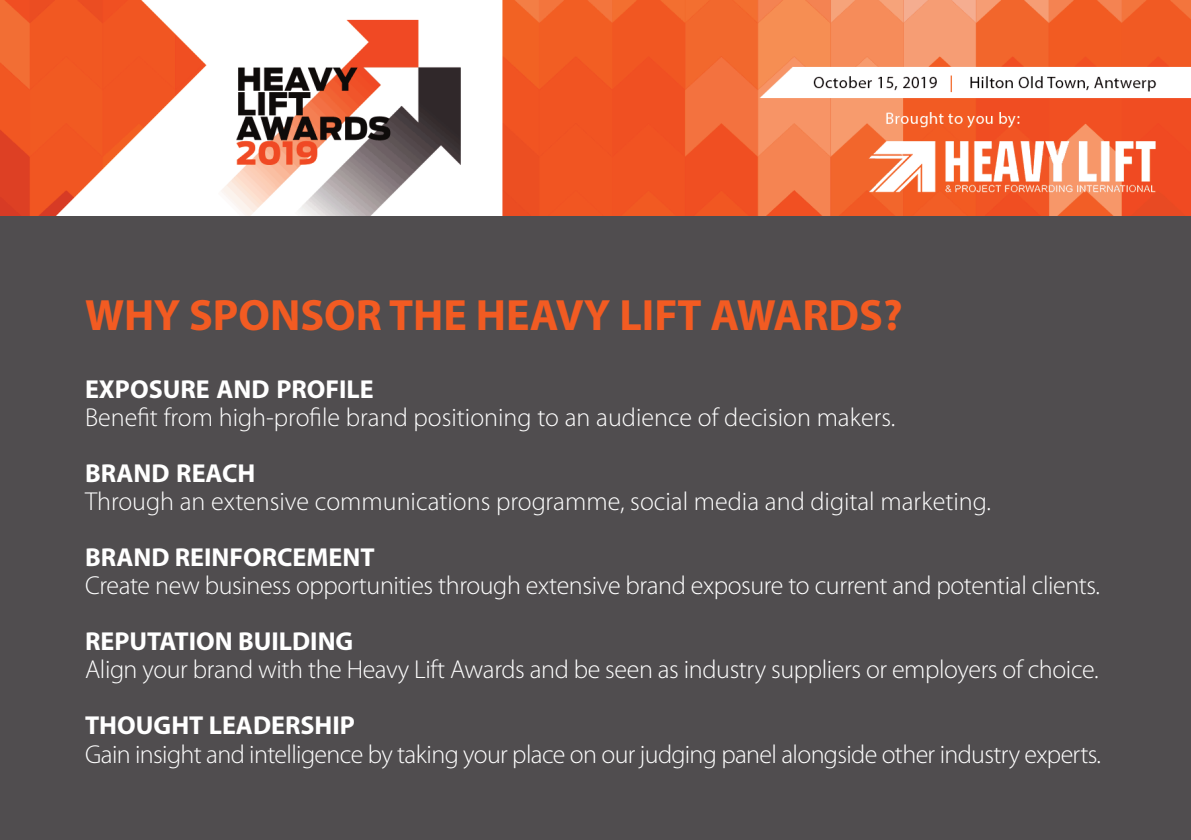
<style>
.page{position:relative;width:1191px;height:840px;background:#fff}
.page>*{position:absolute;margin:0;border:0;box-sizing:border-box;transform-origin:0 0}
.t1{font:700 44px "Myriad Pro";color:#f25b22}
.t2{font:300 26px "Myriad Pro";letter-spacing:-.015em;color:#fff}
.t3{font:700 26px "Myriad Pro";color:#fff}
</style>
<div class="page">
<div style="left:0;top:0;width:1191px;height:839px;background:#504d4f"></div>
<img style="left:0;top:0;width:1191px;height:216px">
<h1 class="t1" style="left:85px;top:298px;width:819px">WHY SPONSOR THE HEAVY LIFT AWARDS?</h1>
<p class="t3" style="left:85px;top:379px;width:290px">EXPOSURE AND PROFILE</p>
<p class="t2" style="left:85px;top:407px;width:811px">Benefit from high-profile brand positioning to an audience of decision makers.</p>
<p class="t3" style="left:85px;top:463px;width:172px">BRAND REACH</p>
<p class="t2" style="left:85px;top:491px;width:907px">Through an extensive communications programme, social media and digital marketing.</p>
<p class="t3" style="left:85px;top:547px;width:291px">BRAND REINFORCEMENT</p>
<p class="t2" style="left:85px;top:575px;width:1016px">Create new business opportunities through extensive brand exposure to current and potential clients.</p>
<p class="t3" style="left:85px;top:631px;width:270px">REPUTATION BUILDING</p>
<p class="t2" style="left:85px;top:659px;width:1015px">Align your brand with the Heavy Lift Awards and be seen as industry suppliers or employers of choice.</p>
<p class="t3" style="left:85px;top:715px;width:271px">THOUGHT LEADERSHIP</p>
<p class="t2" style="left:85px;top:743px;width:1017px">Gain insight and intelligence by taking your place on our judging panel alongside other industry experts.</p>
</div>
